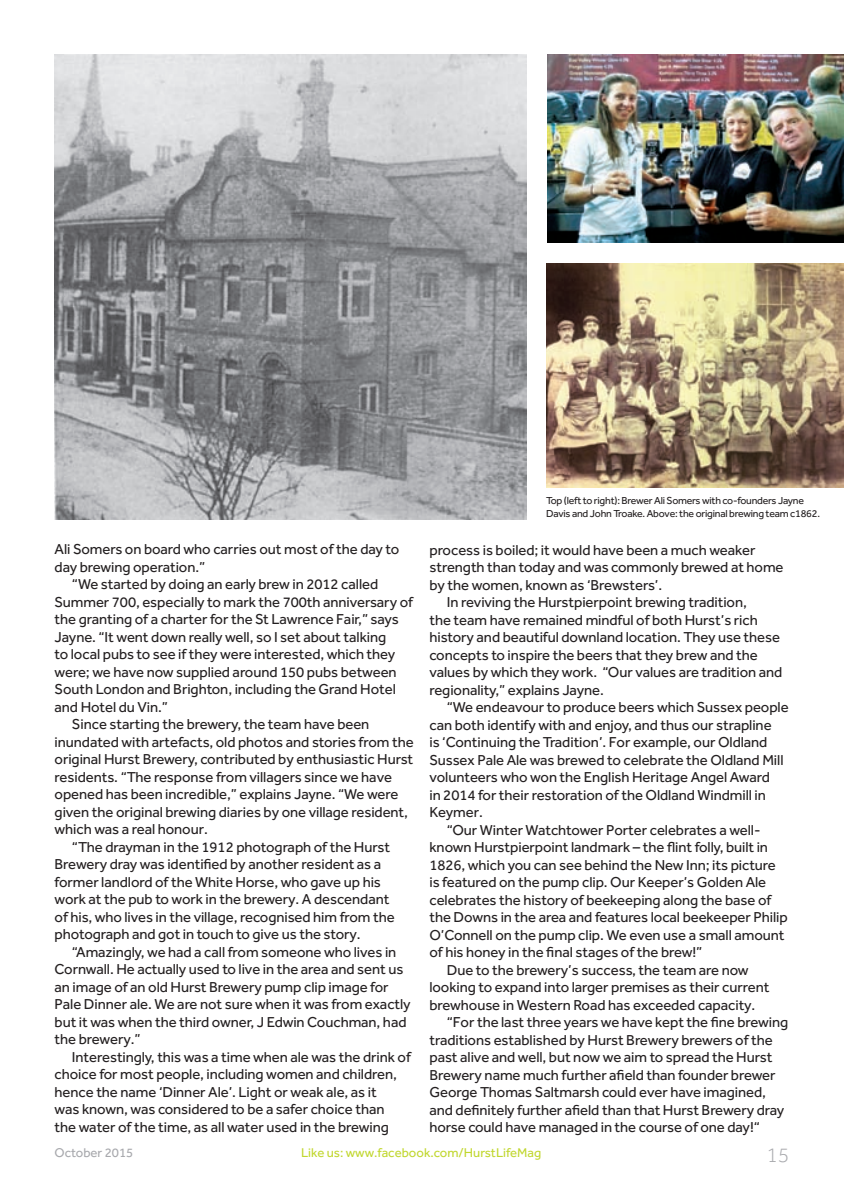
<style>
.page{position:relative;width:844px;height:1191px;background:#fff}
.page>*{position:absolute;margin:0;border:0;box-sizing:border-box;transform-origin:0 0}
.t1{font:300 21px "Effra";color:#a8a9ad}
.t2{font:14.88px/17.5px "Effra";letter-spacing:-.005em;color:#231f20}
.t3{font:13.12px "Effra";color:#c1d72f}
.t4{font:13.12px "Effra";color:#a8a9ad}
.t5{font:10.5px/12.6px "Effra";letter-spacing:-.02em;color:#231f20}
</style>
<div class="page">
<img style="left:55px;top:55px;width:471px;height:464px">
<img style="left:547px;top:55px;width:296px;height:187px">
<img style="left:546px;top:263px;width:297px;height:224px">
<p class="t2" style="left:55px;top:540px;width:346px">Ali Somers on board who carries out most of the day to day brewing operation.”</p>
<p class="t2" style="left:72px;top:575px;width:307px">“We started by doing an early brew in 2012 called</p>
<p class="t2" style="left:55px;top:593px;width:360px">Summer 700, especially to mark the 700th anniversary of</p>
<p class="t2" style="left:55px;top:610px;width:345px">the granting of a charter for the St Lawrence Fair,” says</p>
<p class="t2" style="left:55px;top:628px;width:333px">Jayne. “It went down really well, so I set about talking</p>
<p class="t2" style="left:55px;top:645px;width:342px">to local pubs to see if they were interested, which they</p>
<p class="t2" style="left:55px;top:663px;width:343px">were; we have now supplied around 150 pubs between</p>
<p class="t2" style="left:55px;top:680px;width:342px">South London and Brighton, including the Grand Hotel</p>
<p class="t2" style="left:55px;top:698px;width:115px">and Hotel du Vin.”</p>
<p class="t2" style="left:72px;top:715px;width:299px">Since starting the brewery, the team have been</p>
<p class="t2" style="left:55px;top:733px;width:360px">inundated with artefacts, old photos and stories from the</p>
<p class="t2" style="left:55px;top:750px;width:360px">original Hurst Brewery, contributed by enthusiastic Hurst</p>
<p class="t2" style="left:55px;top:768px;width:339px">residents. “The response from villagers since we have</p>
<p class="t2" style="left:55px;top:785px;width:345px">opened has been incredible,” explains Jayne. “We were</p>
<p class="t2" style="left:55px;top:803px;width:355px">given the original brewing diaries by one village resident,</p>
<p class="t2" style="left:55px;top:820px;width:155px">which was a real honour.</p>
<p class="t2" style="left:72px;top:838px;width:319px">“The drayman in the 1912 photograph of the Hurst</p>
<p class="t2" style="left:55px;top:855px;width:328px">Brewery dray was identified by another resident as a</p>
<p class="t2" style="left:55px;top:873px;width:328px">former landlord of the White Horse, who gave up his</p>
<p class="t2" style="left:55px;top:890px;width:336px">work at the pub to work in the brewery. A descendant</p>
<p class="t2" style="left:55px;top:908px;width:341px">of his, who lives in the village, recognised him from the</p>
<p class="t2" style="left:55px;top:925px;width:307px">photograph and got in touch to give us the story.</p>
<p class="t2" style="left:72px;top:943px;width:326px">“Amazingly, we had a call from someone who lives in</p>
<p class="t2" style="left:55px;top:960px;width:350px">Cornwall. He actually used to live in the area and sent us</p>
<p class="t2" style="left:55px;top:978px;width:335px">an image of an old Hurst Brewery pump clip image for</p>
<p class="t2" style="left:55px;top:995px;width:357px">Pale Dinner ale. We are not sure when it was from exactly</p>
<p class="t2" style="left:55px;top:1013px;width:353px">but it was when the third owner, J Edwin Couchman, had</p>
<p class="t2" style="left:55px;top:1030px;width:87px">the brewery.”</p>
<p class="t2" style="left:72px;top:1047px;width:340px">Interestingly, this was a time when ale was the drink of</p>
<p class="t2" style="left:55px;top:1065px;width:343px">choice for most people, including women and children,</p>
<p class="t2" style="left:55px;top:1082px;width:323px">hence the name ‘Dinner Ale’. Light or weak ale, as it</p>
<p class="t2" style="left:55px;top:1100px;width:331px">was known, was considered to be a safer choice than</p>
<p class="t2" style="left:55px;top:1117px;width:336px">the water of the time, as all water used in the brewing</p>
<p class="t5" style="left:546px;top:494px;width:275px">Top (left to right): Brewer Ali Somers with co-founders Jayne<br>Davis and John Troake. Above: the original brewing team c1862.</p>
<p class="t2" style="left:429px;top:540px;width:327px">process is boiled; it would have been a much weaker</p>
<p class="t2" style="left:429px;top:558px;width:355px">strength than today and was commonly brewed at home</p>
<p class="t2" style="left:429px;top:575px;width:234px">by the women, known as ‘Brewsters’.</p>
<p class="t2" style="left:446px;top:593px;width:301px">In reviving the Hurstpierpoint brewing tradition,</p>
<p class="t2" style="left:429px;top:610px;width:330px">the team have remained mindful of both Hurst’s rich</p>
<p class="t2" style="left:429px;top:628px;width:352px">history and beautiful downland location. They use these</p>
<p class="t2" style="left:429px;top:645px;width:330px">concepts to inspire the beers that they brew and the</p>
<p class="t2" style="left:429px;top:663px;width:354px">values by which they work. “Our values are tradition and</p>
<p class="t2" style="left:429px;top:680px;width:176px">regionality,” explains Jayne.</p>
<p class="t2" style="left:446px;top:698px;width:343px">“We endeavour to produce beers which Sussex people</p>
<p class="t2" style="left:429px;top:715px;width:343px">can both identify with and enjoy, and thus our strapline</p>
<p class="t2" style="left:429px;top:733px;width:339px">is ‘Continuing the Tradition’. For example, our Oldland</p>
<p class="t2" style="left:429px;top:750px;width:355px">Sussex Pale Ale was brewed to celebrate the Oldland Mill</p>
<p class="t2" style="left:429px;top:768px;width:342px">volunteers who won the English Heritage Angel Award</p>
<p class="t2" style="left:429px;top:785px;width:338px">in 2014 for their restoration of the Oldland Windmill in</p>
<p class="t2" style="left:429px;top:803px;width:55px">Keymer.</p>
<p class="t2" style="left:446px;top:820px;width:315px">“Our Winter Watchtower Porter celebrates a well-</p>
<p class="t2" style="left:429px;top:838px;width:340px">known Hurstpierpoint landmark – the flint folly, built in</p>
<p class="t2" style="left:429px;top:855px;width:348px">1826, which you can see behind the New Inn; its picture</p>
<p class="t2" style="left:429px;top:873px;width:338px">is featured on the pump clip. Our Keeper’s Golden Ale</p>
<p class="t2" style="left:429px;top:890px;width:343px">celebrates the history of beekeeping along the base of</p>
<p class="t2" style="left:429px;top:908px;width:359px">the Downs in the area and features local beekeeper Philip</p>
<p class="t2" style="left:429px;top:925px;width:356px">O’Connell on the pump clip. We even use a small amount</p>
<p class="t2" style="left:429px;top:943px;width:274px">of his honey in the final stages of the brew!”</p>
<p class="t2" style="left:446px;top:960px;width:303px">Due to the brewery’s success, the team are now</p>
<p class="t2" style="left:429px;top:978px;width:341px">looking to expand into larger premises as their current</p>
<p class="t2" style="left:429px;top:995px;width:327px">brewhouse in Western Road has exceeded capacity.</p>
<p class="t2" style="left:446px;top:1013px;width:343px">“For the last three years we have kept the fine brewing</p>
<p class="t2" style="left:429px;top:1030px;width:345px">traditions established by Hurst Brewery brewers of the</p>
<p class="t2" style="left:429px;top:1048px;width:344px">past alive and well, but now we aim to spread the Hurst</p>
<p class="t2" style="left:429px;top:1065px;width:347px">Brewery name much further afield than founder brewer</p>
<p class="t2" style="left:429px;top:1083px;width:338px">George Thomas Saltmarsh could ever have imagined,</p>
<p class="t2" style="left:429px;top:1100px;width:356px">and definitely further afield than that Hurst Brewery dray</p>
<p class="t2" style="left:429px;top:1118px;width:332px">horse could have managed in the course of one day!“</p>
<p class="t4" style="left:55px;top:1144px;width:80px">October 2015</p>
<p class="t3" style="left:301px;top:1144px;width:242px">Like us: www.facebook.com/HurstLifeMag</p>
<h1 class="t1" style="left:766px;top:1143px;width:24px">15</h1>
</div>
